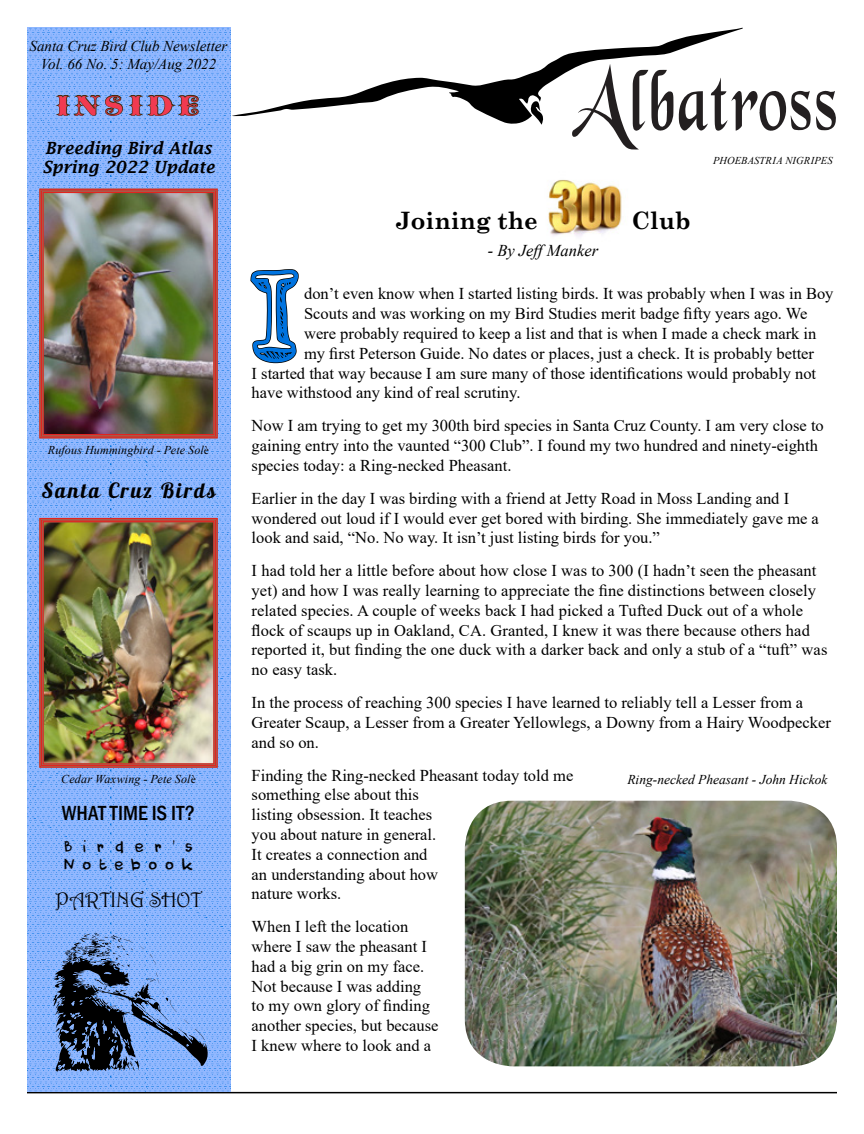
<style>
.page{position:relative;width:864px;height:1134px;background:#fff}
.page>*{position:absolute;margin:0;border:0;box-sizing:border-box;transform-origin:0 0}
.t1{font:117.6px "Vintage One";color:#0073df}
.t2{font:26.25px "Cowboya Bi";letter-spacing:.2em;color:#f13a50;scale:1.2 1}
.t3{font:700 24px "Century Schoolbook";color:#000}
.t4{font:21px "Lobster 1.3";letter-spacing:.1em;color:#000}
.t5{font:500 condensed 21px "Franklin Gothic";letter-spacing:.005em;color:#000}
.t6{font:21px "Harrington";color:#000}
.t7{font:16.5px/19.8px "Times New Roman";color:#000}
.t8{font:italic 600 16.5px/19.8px "Lucida Fax";color:#000}
.t9{font:italic 16.5px "Times New Roman";color:#000}
.t10{font:italic 15px/18px "Times New Roman";color:#000;text-align:center}
.t11{font:15px/18px "DK Cool Crayon";letter-spacing:.51em;color:#000}
.t12{font:italic 13.5px "Times New Roman";color:#000}
.t13{font:italic 12px "Times New Roman";letter-spacing:.01em;color:#000}
.t14{font:italic 10.5px "Times New Roman";letter-spacing:.01em;color:#000}
.s1{color:#fff}
.s2{font-family:"Minion Pro";font-style:normal}
</style>
<div class="page">
<svg style="left:232px;top:28px;width:511px;height:96px"></svg>
<svg style="left:530px;top:101px;width:14px;height:24px"></svg>
<svg style="left:572px;top:64px;width:264px;height:86px"></svg>
<hr style="left:27px;top:1092px;width:810px;height:1px;background:#000">
<svg style="left:250px;top:269px;width:49px;height:95px"></svg>
<img style="left:27px;top:27px;width:203px;height:1067px">
<img style="left:548px;top:180px;width:74px;height:57px">
<img style="left:465px;top:801px;width:372px;height:265px">
<p class="t10" style="left:30px;top:37px;width:199px">Santa Cruz Bird Club Newsletter<br>Vol. 66 No. 5: May/Aug 2022</p>
<h2 class="t2" style="left:57px;top:90px;width:121px">INSIDE</h2>
<p class="t8" style="left:42px;top:138px;width:174px">Breeding Bird Atlas<br>Spring 2022 Update</p>
<h3 class="t3" style="left:395px;top:202px;width:297px">Joining the <span class="s1">XXXXX</span>Club</h3>
<p class="t9" style="left:488px;top:239px;width:112px">- By JeffManker</p>
<p class="t14" style="left:713px;top:154px;width:121px">PHOEBASTRIA NIGRIPES</p>
<h1 class="t1" style="left:252px;top:258px;width:50px">I</h1>
<p class="t7" style="left:304px;top:284px;width:531px">don’t even know when I started listing birds. It was probably when I was in Boy</p>
<p class="t7" style="left:304px;top:303px;width:505px">Scouts and was working on my Bird Studies merit badge fifty years ago. We</p>
<p class="t7" style="left:304px;top:323px;width:514px">were probably required to keep a list and that is when I made a check mark in</p>
<p class="t7" style="left:304px;top:343px;width:512px">my first Peterson Guide. No dates or places, just a check. It is probably better</p>
<p class="t7" style="left:252px;top:363px;width:566px">I started that way because I am sure many of those identifications would probably not</p>
<p class="t7" style="left:252px;top:383px;width:270px">have withstood any kind of real scrutiny.</p>
<p class="t7" style="left:252px;top:415px;width:574px">Now I am trying to get my 300th bird species in Santa Cruz County. I am very close to gaining entry into the vaunted “300 Club”. I found my two hundred and ninety-eighth species today: a Ring-necked Pheasant.</p>
<p class="t7" style="left:252px;top:488px;width:569px">Earlier in the day I was birding with a friend at Jetty Road in Moss Landing and I wondered out loud if I would ever get bored with birding. She immediately gave me a look and said, “No. No way. It isn’t just listing birds for you.”</p>
<p class="t7" style="left:252px;top:560px;width:577px">I had told her a little before about how close I was to 300 (I hadn’t seen the pheasant yet) and how I was really learning to appreciate the fine distinctions between closely related species. A couple of weeks back I had picked a Tufted Duck out of a whole flock of scaups up in Oakland, CA. Granted, I knew it was there because others had reported it, but finding the one duck with a darker back and only a stub of a “tuft” was no easy task.</p>
<p class="t7" style="left:252px;top:692px;width:581px">In the process of reaching 300 species I have learned to reliably tell a Lesser from a<br>Greater Scaup, a Lesser from a Greater Yellowlegs, a Downy from a Hairy Woodpecker and so on.</p>
<p class="t7" style="left:252px;top:765px;width:323px">Finding the Ring-necked Pheasant today told me something else about this<br>listing obsession. It teaches<br>you about nature in general.<br>It creates a connection and<br>an understanding about how<br>nature works.</p>
<p class="t7" style="left:252px;top:916px;width:188px">When I left the location where I saw the pheasant I had a big grin on my face.<br>Not because I was adding<br>to my own glory of finding another species, but because<br>I knew where to look and a</p>
<p class="t13" style="left:48px;top:441px;width:163px">Rufous Hummingbird - Pete Sol<span class="s2">è</span></p>
<p class="t4" style="left:41px;top:477px;width:176px">Santa Cruz Birds</p>
<p class="t13" style="left:61px;top:771px;width:136px">Cedar Waxwing - Pete Sol<span class="s2">è</span></p>
<p class="t12" style="left:627px;top:771px;width:202px">Ring-necked Pheasant - John Hickok</p>
<p class="t5" style="left:62px;top:800px;width:135px">WHAT TIME IS IT?</p>
<p class="t11" style="left:64px;top:838px;width:130px">Birder's<br>Notebook</p>
<p class="t6" style="left:55px;top:887px;width:148px">PARTING SHOT</p>
</div>
